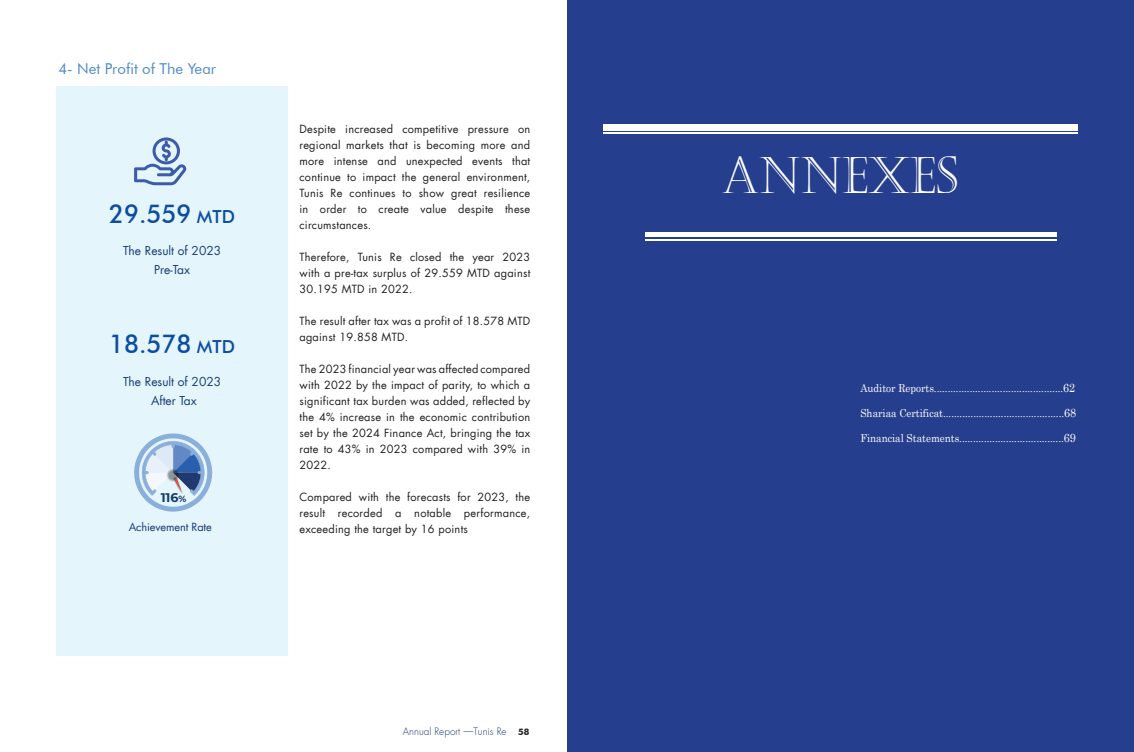
<style>
.page{position:relative;width:1134px;height:752px;background:#fff}
.page>*{position:absolute;margin:0;border:0;box-sizing:border-box;transform-origin:0 0}
.t1{font:51px "Castellar";color:#fff;scale:.9 1}
.t2{font:500 26px "Futura BT";color:#0d4da1;scale:.95 1}
.t3{font:15px "Futura BT";color:#4f8ac8}
.t4{font:700 12.6px "Montserrat";color:#163c68}
.t5{font:12px/19px "Futura LT";color:#193f74;text-align:center}
.t6{font:11px/16px "Futura LT";letter-spacing:.02em;color:#231f20;text-align:justify}
.t7{font:11px "Century";color:#fff;scale:.9 1}
.t8{font:11px "Futura LT";letter-spacing:-.01em;color:#193f74}
.t9{font:300 10px "Futura";color:#193f74}
.s1{font-size:18px}
.s2{font-size:9px}
.s3{font-family:"Futura BT";font-weight:700;font-size:9px;color:#231f20}
.s4{font-size:12px}
</style>
<div class="page">
<div style="left:567px;top:0;width:567px;height:751px;background:#253f8e"></div>
<hr style="left:645px;top:233px;width:412px;height:4px;background:#fff">
<div style="left:603px;top:124px;width:474px;height:6px;background:#fff"></div>
<hr style="left:603px;top:133px;width:474px;height:1px;background:#fff">
<img style="left:645px;top:239px;width:412px;height:1px">
<div style="left:56px;top:86px;width:231px;height:569px;background:#e4f5fc"></div>
<svg style="left:134px;top:137px;width:52px;height:48px"></svg>
<svg style="left:134px;top:433px;width:78px;height:78px"></svg>
<h3 class="t3" style="left:58px;top:60px;width:159px">4- Net Profit of The Year</h3>
<h2 class="t2" style="left:109px;top:202px;width:134px">29.559 <span class="s1">MTD</span></h2>
<p class="t5" style="left:123px;top:242px;width:100px">The Result of 2023<br>Pre-Tax</p>
<h2 class="t2" style="left:109px;top:333px;width:134px">18.578 <span class="s1">MTD</span></h2>
<p class="t5" style="left:123px;top:372px;width:100px">The Result of 2023<br>After Tax</p>
<p class="t4" style="left:161px;top:489px;width:27px">116<span class="s2">%</span></p>
<p class="t8" style="left:129px;top:521px;width:85px">Achievement Rate</p>
<p class="t6" style="left:299px;top:121px;width:232px">Despite increased competitive pressure on regional markets that is becoming more and more intense and unexpected events that continue to impact the general environment, Tunis Re continues to show great resilience in order to create value despite these circumstances.</p>
<p class="t6" style="left:299px;top:249px;width:232px">Therefore, Tunis Re closed the year 2023 with a pre-tax surplus of 29.559 MTD against 30.195 MTD in 2022.</p>
<p class="t6" style="left:299px;top:313px;width:232px">The result after tax was a profit of 18.578 MTD against 19.858 MTD.</p>
<p class="t6" style="left:299px;top:361px;width:232px">The 2023 financial year was affected compared with 2022 by the impact of parity, to which a significant tax burden was added, reflected by the 4% increase in the economic contribution set by the 2024 Finance Act, bringing the tax rate to 43% in 2023 compared with 39% in 2022.</p>
<p class="t6" style="left:299px;top:489px;width:232px">Compared with the forecasts for 2023, the result recorded a notable performance, exceeding the target by 16 points</p>
<p class="t9" style="left:403px;top:726px;width:128px">Annual Report —Tunis Re <span class="s3">58</span></p>
<h1 class="t1" style="left:721px;top:146px;width:264px">ANNEXES</h1>
<p class="t7" style="left:860px;top:383px;width:240px">Auditor Reports...............................................<span class="s4">62</span></p>
<p class="t7" style="left:860px;top:408px;width:241px">Shariaa Certificat............................................<span class="s4">68</span></p>
<p class="t7" style="left:860px;top:433px;width:241px">Financial Statements......................................<span class="s4">69</span></p>
</div>
